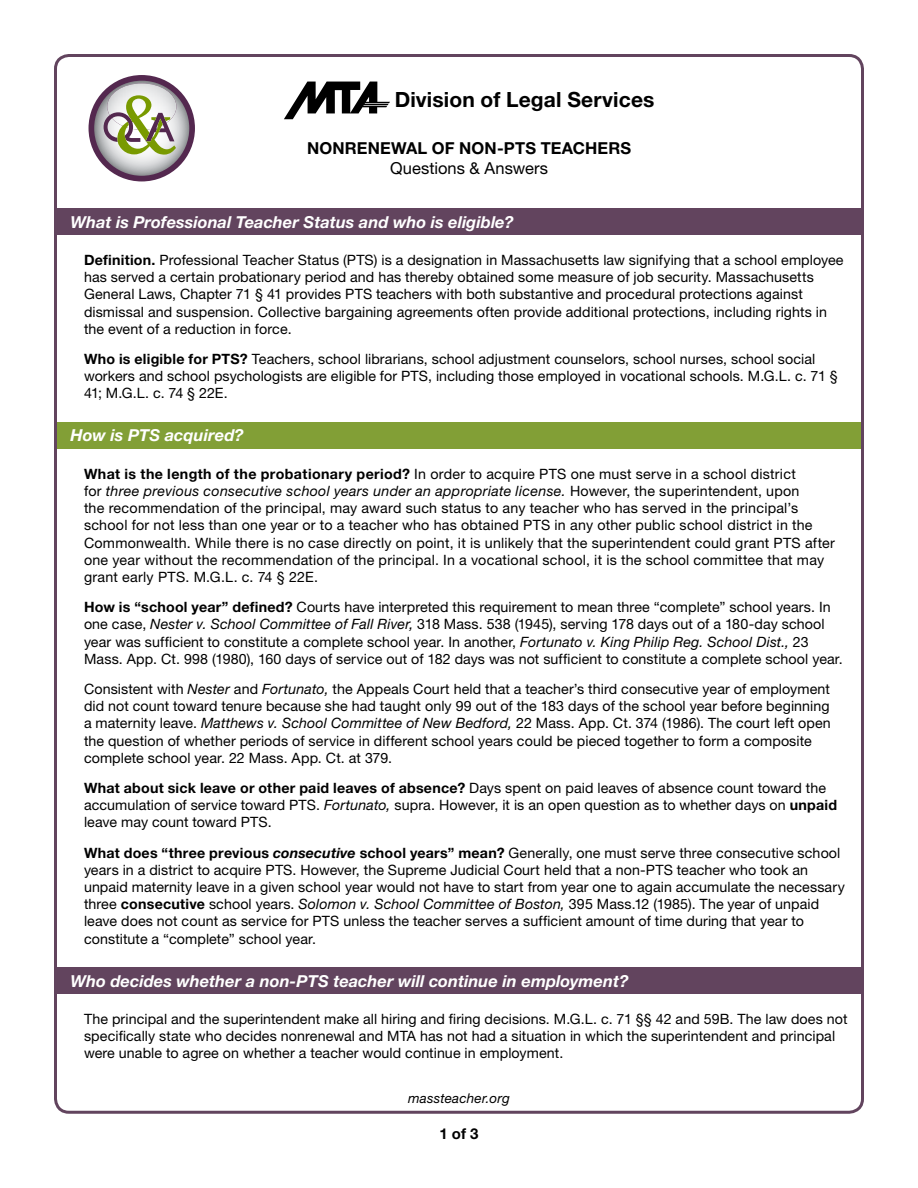
<style>
.page{position:relative;width:918px;height:1188px;background:#fff}
.page>*{position:absolute;margin:0;border:0;box-sizing:border-box;transform-origin:0 0}
.t1{font:700 21px "Helvetica Neue";letter-spacing:.005em;color:#000}
.t2{font:italic 700 16.5px "Helvetica Neue";color:#fff}
.t3{font:700 16.5px "Helvetica Neue";letter-spacing:.005em;color:#000}
.t4{font:16.5px "Helvetica Neue";color:#000}
.t5{font:700 15px "Helvetica Neue";color:#000}
.t6{font:14.25px/17.1px "Helvetica Neue";letter-spacing:.005em;color:#000}
.t7{font:italic 13.5px "Helvetica Neue";letter-spacing:.015em;color:#000}
.s1{font-weight:700}
.s2{font-style:italic}
.s3{font-weight:700;font-style:italic}
</style>
<div class="page">
<div style="left:57px;top:208px;width:805px;height:27px;background:#62445e"></div>
<div style="left:57px;top:422px;width:805px;height:27px;background:#829f36"></div>
<div style="left:57px;top:967px;width:805px;height:27px;background:#62445e"></div>
<svg style="left:284px;top:82px;width:106px;height:37px"></svg>
<div style="left:89px;top:75px;width:106px;height:106px;background:#54284f;border-radius:50%"></div>
<svg style="left:94px;top:81px;width:95px;height:95px"></svg>
<h1 class="t1" style="left:395px;top:87px;width:261px">Division of Legal Services</h1>
<p class="t3" style="left:307px;top:138px;width:326px">NONRENEWAL OF NON-PTS TEACHERS</p>
<p class="t4" style="left:390px;top:158px;width:159px">Questions &amp; Answers</p>
<p class="t2" style="left:70px;top:212px;width:445px">What is Professional Teacher Status and who is eligible?</p>
<p class="t6" style="left:84px;top:251px;width:761px"><span class="s1">Definition.</span> Professional Teacher Status (PTS) is a designation in Massachusetts law signifying that a school employee has served a certain probationary period and has thereby obtained some measure of job security. Massachusetts General Laws, Chapter 71 § 41 provides PTS teachers with both substantive and procedural protections against dismissal and suspension. Collective bargaining agreements often provide additional protections, including rights in the event of a reduction in force.</p>
<p class="t6" style="left:84px;top:350px;width:755px"><span class="s1">Who is eligible for PTS?</span> Teachers, school librarians, school adjustment counselors, school nurses, school social workers and school psychologists are eligible for PTS, including those employed in vocational schools. M.G.L. c. 71 §<br>41; M.G.L. c. 74 § 22E.</p>
<p class="t2" style="left:70px;top:425px;width:175px">How is PTS acquired?</p>
<p class="t6" style="left:84px;top:465px;width:752px"><span class="s1">What is the length of the probationary period?</span> In order to acquire PTS one must serve in a school district<br>for <span class="s2">three previous consecutive school years under an appropriate license.</span> However, the superintendent, upon<br>the recommendation of the principal, may award such status to any teacher who has served in the principal’s school for not less than one year or to a teacher who has obtained PTS in any other public school district in the Commonwealth. While there is no case directly on point, it is unlikely that the superintendent could grant PTS after one year without the recommendation of the principal. In a vocational school, it is the school committee that may grant early PTS. M.G.L. c. 74 § 22E.</p>
<p class="t6" style="left:84px;top:599px;width:760px"><span class="s1">How is “school year” defined?</span> Courts have interpreted this requirement to mean three “complete” school years. In one case, <span class="s2">Nester v. School Committee of Fall River,</span> 318 Mass. 538 (1945), serving 178 days out of a 180-day school year was sufficient to constitute a complete school year. In another, <span class="s2">Fortunato v. King Philip Reg. School Dist.,</span> 23<br>Mass. App. Ct. 998 (1980), 160 days of service out of 182 days was not sufficient to constitute a complete school year.</p>
<p class="t6" style="left:84px;top:680px;width:748px">Consistent with <span class="s2">Nester</span> and <span class="s2">Fortunato,</span> the Appeals Court held that a teacher’s third consecutive year of employment did not count toward tenure because she had taught only 99 out of the 183 days of the school year before beginning a maternity leave. <span class="s2">Matthews v. School Committee of New Bedford,</span> 22 Mass. App. Ct. 374 (1986). The court left open the question of whether periods of service in different school years could be pieced together to form a composite complete school year. 22 Mass. App. Ct. at 379.</p>
<p class="t6" style="left:84px;top:779px;width:755px"><span class="s1">What about sick leave or other paid leaves of absence?</span> Days spent on paid leaves of absence count toward the accumulation of service toward PTS. <span class="s2">Fortunato,</span> supra. However, it is an open question as to whether days on <span class="s1">unpaid </span>leave may count toward PTS.</p>
<p class="t6" style="left:84px;top:844px;width:762px"><span class="s1">What does “three previous</span> <span class="s3">consecutive</span> <span class="s1">school years” mean?</span> Generally, one must serve three consecutive school years in a district to acquire PTS. However, the Supreme Judicial Court held that a non-PTS teacher who took an unpaid maternity leave in a given school year would not have to start from year one to again accumulate the necessary three <span class="s1">consecutive</span> school years. <span class="s2">Solomon v. School Committee of Boston,</span> 395 Mass.12 (1985). The year of unpaid leave does not count as service for PTS unless the teacher serves a sufficient amount of time during that year to constitute a “complete” school year.</p>
<p class="t2" style="left:70px;top:971px;width:560px">Who decides whether a non-PTS teacher will continue in employment?</p>
<p class="t6" style="left:84px;top:1010px;width:765px">The principal and the superintendent make all hiring and firing decisions. M.G.L. c. 71 §§ 42 and 59B. The law does not specifically state who decides nonrenewal and MTA has not had a situation in which the superintendent and principal were unable to agree on whether a teacher would continue in employment.</p>
<p class="t7" style="left:408px;top:1091px;width:103px">massteacher.org</p>
<p class="t5" style="left:439px;top:1124px;width:41px">1 of 3</p>
</div>
